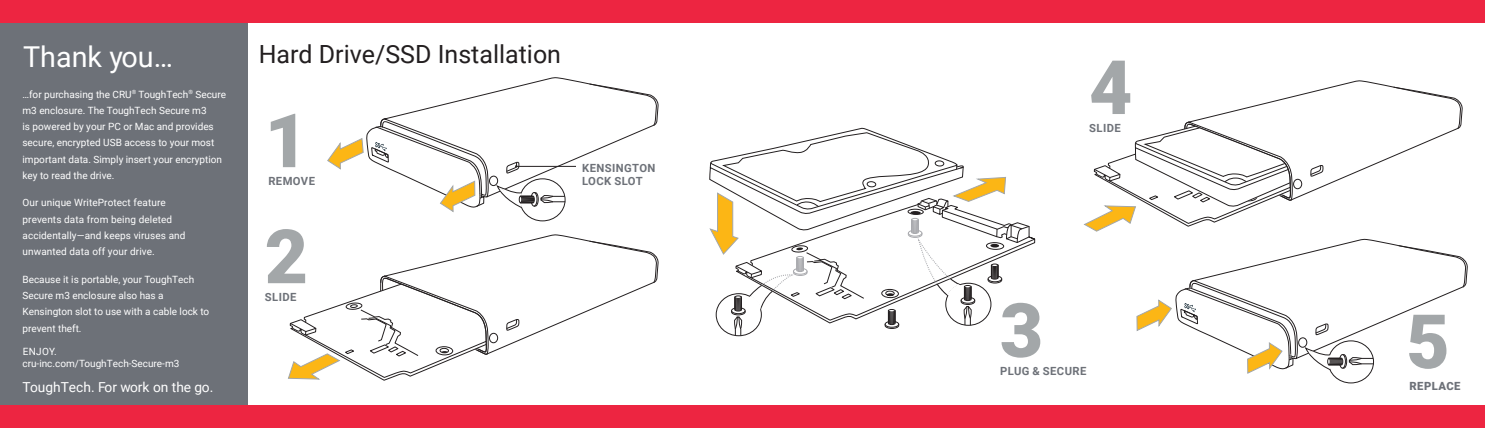
<style>
.page{position:relative;width:1485px;height:428px;background:#fff}
.page>*{position:absolute;margin:0;border:0;box-sizing:border-box;transform-origin:0 0}
.t1{font:900 75px "Roboto";color:#a3a7a9}
.t2{font:28.75px "Roboto";color:#fff}
.t3{font:25px "Roboto";color:#231f20}
.t4{font:13.75px "Roboto";color:#fff}
.t5{font:700 11.25px/12.5px "Roboto";letter-spacing:.035em;color:#6d7178}
.t6{font:900 11.25px "Roboto";letter-spacing:.035em;color:#6d7178}
.Paragraph_Style_1{font:10px/16.2px "Roboto";color:#fff}
</style>
<div class="page">
<div style="left:0;top:0;width:248px;height:428px;background:#6d7178"></div>
<div style="left:0;top:0;width:1485px;height:22px;background:#ed2541"></div>
<div style="left:520px;top:178px;width:45px;height:43px;border:1px solid #231f20;border-radius:50%"></div>
<div style="left:1328px;top:340px;width:46px;height:43px;border:1px solid #231f20;border-radius:50%"></div>
<svg style="left:387px;top:77px;width:266px;height:120px"></svg>
<div style="left:489px;top:176px;width:9px;height:10px;border:1px solid #231f20;border-radius:50%"></div>
<svg style="left:589px;top:83px;width:70px;height:43px"></svg>
<svg style="left:387px;top:234px;width:267px;height:120px"></svg>
<div style="left:489px;top:333px;width:9px;height:10px;border:1px solid #231f20;border-radius:50%"></div>
<svg style="left:506px;top:318px;width:13px;height:12px"></svg>
<svg style="left:589px;top:240px;width:70px;height:43px"></svg>
<svg style="left:1191px;top:80px;width:267px;height:120px"></svg>
<div style="left:1293px;top:179px;width:9px;height:10px;border:1px solid #231f20;border-radius:50%"></div>
<svg style="left:1310px;top:164px;width:13px;height:13px"></svg>
<svg style="left:1393px;top:87px;width:70px;height:42px"></svg>
<svg style="left:1199px;top:238px;width:265px;height:121px"></svg>
<div style="left:1298px;top:337px;width:9px;height:10px;border:1px solid #231f20;border-radius:50%"></div>
<svg style="left:1315px;top:323px;width:14px;height:12px"></svg>
<svg style="left:1398px;top:245px;width:70px;height:42px"></svg>
<svg style="left:497px;top:186px;width:69px;height:22px"></svg>
<svg style="left:593px;top:189px;width:6px;height:2px"></svg>
<svg style="left:1305px;top:348px;width:69px;height:22px"></svg>
<svg style="left:506px;top:161px;width:13px;height:12px"></svg>
<svg style="left:288px;top:275px;width:200px;height:106px"></svg>
<svg style="left:1083px;top:121px;width:209px;height:110px"></svg>
<svg style="left:327px;top:118px;width:161px;height:94px"></svg>
<svg style="left:709px;top:127px;width:327px;height:209px"></svg>
<svg style="left:1136px;top:279px;width:161px;height:95px"></svg>
<div style="left:0;top:405px;width:1485px;height:23px;background:#ed2541"></div>
<p class="t2" style="left:23px;top:36px;width:151px">Thank you…</p>
<p class="t3" style="left:259px;top:36px;width:304px">Hard Drive/SSD Installation</p>
<p class="Paragraph_Style_1" style="left:22px;top:85px;width:205px">…for purchasing the CRU<sup>®</sup> ToughTech<sup>®</sup> Secure m3 enclosure. The ToughTech Secure m3<br>is powered by your PC or Mac and provides secure, encrypted USB access to your most important data. Simply insert your encryption key to read the drive.</p>
<p class="Paragraph_Style_1" style="left:22px;top:194px;width:165px">Our unique WriteProtect feature prevents data from being deleted accidentally—and keeps viruses and unwanted data off your drive.</p>
<p class="Paragraph_Style_1" style="left:22px;top:270px;width:188px">Because it is portable, your ToughTech<br>Secure m3 enclosure also has a<br>Kensington slot to use with a cable lock to prevent theft.</p>
<p class="Paragraph_Style_1" style="left:23px;top:342px;width:36px">ENJOY.</p>
<p class="Paragraph_Style_1" style="left:22px;top:354px;width:158px">cru-inc.com/ToughTech-Secure-m3</p>
<p class="t4" style="left:22px;top:377px;width:192px">ToughTech. For work on the go.</p>
<p class="t1" style="left:265px;top:88px;width:45px">1</p>
<p class="t5" style="left:268px;top:174px;width:48px">REMOVE</p>
<p class="t1" style="left:265px;top:204px;width:45px">2</p>
<p class="t5" style="left:265px;top:290px;width:33px">SLIDE</p>
<p class="t5" style="left:582px;top:161px;width:75px">KENSINGTON<br>LOCK SLOT</p>
<p class="t1" style="left:1089px;top:35px;width:45px">4</p>
<p class="t5" style="left:1089px;top:121px;width:33px">SLIDE</p>
<p class="t1" style="left:1000px;top:277px;width:45px">3</p>
<p class="t5" style="left:1000px;top:364px;width:88px">PLUG &amp; SECURE</p>
<p class="t1" style="left:1406px;top:289px;width:45px">5</p>
<p class="t6" style="left:1410px;top:378px;width:52px">REPLACE</p>
</div>
